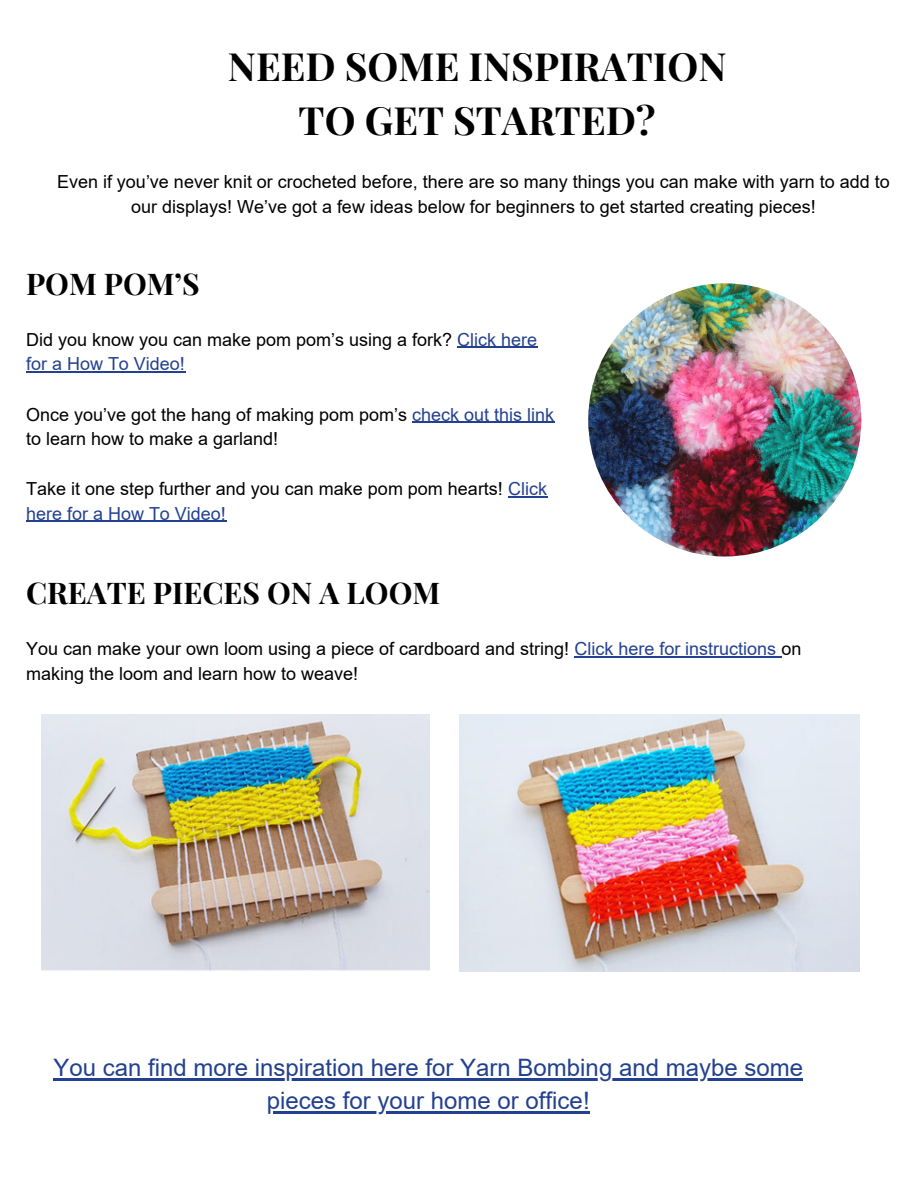
<style>
.page{position:relative;width:918px;height:1188px;background:#fff}
.page>*{position:absolute;margin:0;border:0;box-sizing:border-box;transform-origin:0 0}
.t1{font:700 39px/54px "Playfair Display";color:#000;text-align:center}
.t2{font:700 30px "Playfair Display";color:#000}
.t3{font:24px/32.7px "Arial";color:#234191;text-align:center}
.t4{font:18px/24.8px "Arial";color:#000}
.s1{color:#234191}
</style>
<div class="page">
<img style="left:588px;top:283px;width:273px;height:274px;border-radius:50%">
<img style="left:41px;top:715px;width:388px;height:256px">
<img style="left:459px;top:715px;width:401px;height:256px">
<hr style="left:457px;top:347px;width:80px;height:1px;background:#234191">
<hr style="left:26px;top:371px;width:159px;height:2px;background:#234191">
<hr style="left:412px;top:422px;width:142px;height:1px;background:#234191">
<hr style="left:508px;top:496px;width:39px;height:1px;background:#234191">
<hr style="left:26px;top:521px;width:200px;height:1px;background:#234191">
<hr style="left:574px;top:656px;width:207px;height:1px;background:#234191">
<hr style="left:54px;top:1078px;width:749px;height:3px;background:#234191">
<hr style="left:267px;top:1111px;width:323px;height:2px;background:#234191">
<p class="t1" style="left:228px;top:37px;width:500px">NEED SOME INSPIRATION<br>TO GET STARTED?</p>
<p class="t4" style="left:57px;top:169px;width:834px;text-align:center">Even if you’ve never knit or crocheted before, there are so many things you can make with yarn to add to our displays! We’ve got a few ideas below for beginners to get started creating pieces!</p>
<p class="t2" style="left:26px;top:263px;width:175px">POM POM’S</p>
<p class="t4" style="left:26px;top:327px;width:513px">Did you know you can make pom pom’s using a fork? <span class="s1">Click here for a How To Video!</span></p>
<h2 class="t4" style="left:26px;top:402px;width:530px">Once you’ve got the hang of making pom pom’s <span class="s1">check out this link </span>to learn how to make a garland!</h2>
<p class="t4" style="left:26px;top:476px;width:523px">Take it one step further and you can make pom pom hearts! <span class="s1">Click here for a How To Video!</span></p>
<p class="t2" style="left:26px;top:572px;width:416px">CREATE PIECES ON A LOOM</p>
<p class="t4" style="left:26px;top:636px;width:777px">You can make your own loom using a piece of cardboard and string! <span class="s1">Click here for instructions</span> on making the loom and learn how to weave!</p>
<h3 class="t3" style="left:54px;top:1052px;width:751px">You can find more inspiration here for Yarn Bombing and maybe some pieces for your home or office!</h3>
</div>
